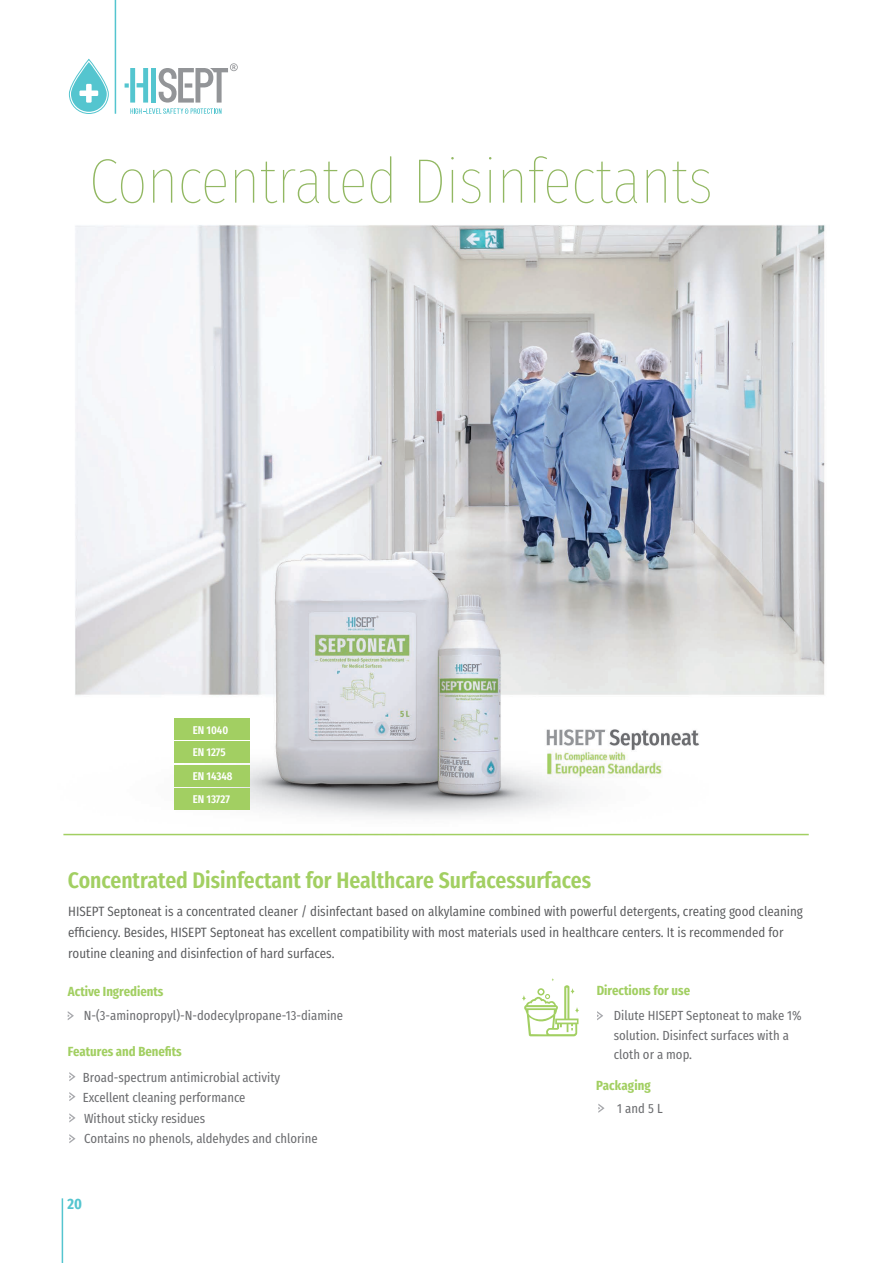
<style>
.page{position:relative;width:893px;height:1263px;background:#fff}
.page>*{position:absolute;margin:0;border:0;box-sizing:border-box;transform-origin:0 0}
.t1{font:100 63px "Fira Sans Condensed";letter-spacing:-.01em;color:#92b862}
.t2{font:600 22.5px "Fira Sans Condensed";color:#a2cf62}
.t3{font:700 15px "Fira Sans Condensed";color:#54c5cf}
.t4{font:13.5px/21px "Fira Sans Condensed";color:#57585a}
.t5{font:13.2px/19.5px "Fira Sans Condensed";color:#6c6d70}
.t6{font:700 13.2px "Fira Sans Condensed";color:#a2cf62}
.t7{font:600 11.25px "Fira Sans Condensed";color:#fff}
</style>
<div class="page">
<img style="left:63px;top:0;width:762px;height:836px">
<svg style="left:68px;top:1011px;width:6px;height:9px"></svg>
<svg style="left:597px;top:1011px;width:6px;height:9px"></svg>
<svg style="left:69px;top:1072px;width:6px;height:9px"></svg>
<svg style="left:69px;top:1092px;width:6px;height:9px"></svg>
<svg style="left:69px;top:1113px;width:6px;height:9px"></svg>
<svg style="left:69px;top:1134px;width:6px;height:9px"></svg>
<hr style="left:63px;top:834px;width:746px;height:1px;background:#a2cf62">
<div style="left:174px;top:718px;width:75px;height:21px;background:#a2cf62"></div>
<div style="left:174px;top:742px;width:75px;height:21px;background:#a2cf62"></div>
<div style="left:174px;top:765px;width:75px;height:21px;background:#a2cf62"></div>
<div style="left:174px;top:788px;width:75px;height:22px;background:#a2cf62"></div>
<hr style="left:115px;top:0;width:1px;height:114px;background:#54c5cf">
<svg style="left:71px;top:63px;width:36px;height:49px"></svg>
<div style="left:69px;top:60px;width:40px;height:54px;border:1px solid #54c5cf;border-radius:19px"></div>
<div style="left:79px;top:90px;width:19px;height:6px;background:#fff"></div>
<div style="left:86px;top:84px;width:6px;height:19px;background:#fff"></div>
<svg style="left:125px;top:63px;width:113px;height:51px"></svg>
<hr style="left:62px;top:1198px;width:1px;height:65px;background:#54c5cf">
<svg style="left:598px;top:1104px;width:6px;height:9px"></svg>
<svg style="left:522px;top:978px;width:57px;height:58px"></svg>
<p class="t1" style="left:89px;top:123px;width:626px">Concentrated Disinfectants</p>
<p class="t7" style="left:193px;top:719px;width:37px">EN 1040</p>
<p class="t7" style="left:193px;top:742px;width:34px">EN 1275</p>
<p class="t7" style="left:193px;top:766px;width:41px">EN 14348</p>
<p class="t7" style="left:193px;top:788px;width:39px">EN 13727</p>
<p class="t2" style="left:68px;top:860px;width:525px">Concentrated Disinfectant for Healthcare Surfacessurfaces</p>
<p class="t4" style="left:68px;top:899px;width:736px">HISEPT Septoneat is a concentrated cleaner / disinfectant based on alkylamine combined with powerful detergents, creating good cleaning efficiency. Besides, HISEPT Septoneat has excellent compatibility with most materials used in healthcare centers. It is recommended for routine cleaning and disinfection of hard surfaces.</p>
<p class="t6" style="left:68px;top:979px;width:97px">Active Ingredients</p>
<p class="t5" style="left:84px;top:1004px;width:261px">N-(3-aminopropyl)-N-dodecylpropane-13-diamine</p>
<p class="t6" style="left:597px;top:978px;width:95px">Directions for use</p>
<p class="t5" style="left:614px;top:1004px;width:189px">Dilute HISEPT Septoneat to make 1% solution. Disinfect surfaces with a cloth or a mop.</p>
<p class="t6" style="left:68px;top:1039px;width:116px">Features and Benefits</p>
<p class="t5" style="left:83px;top:1066px;width:199px">Broad-spectrum antimicrobial activity</p>
<p class="t5" style="left:83px;top:1086px;width:164px">Excellent cleaning performance</p>
<p class="t5" style="left:84px;top:1107px;width:123px">Without sticky residues</p>
<p class="t5" style="left:84px;top:1128px;width:235px">Contains no phenols, aldehydes and chlorine</p>
<p class="t3" style="left:68px;top:1190px;width:16px">20</p>
<p class="t6" style="left:596px;top:1073px;width:56px">Packaging</p>
<p class="t5" style="left:617px;top:1097px;width:47px">1 and 5 L</p>
</div>
